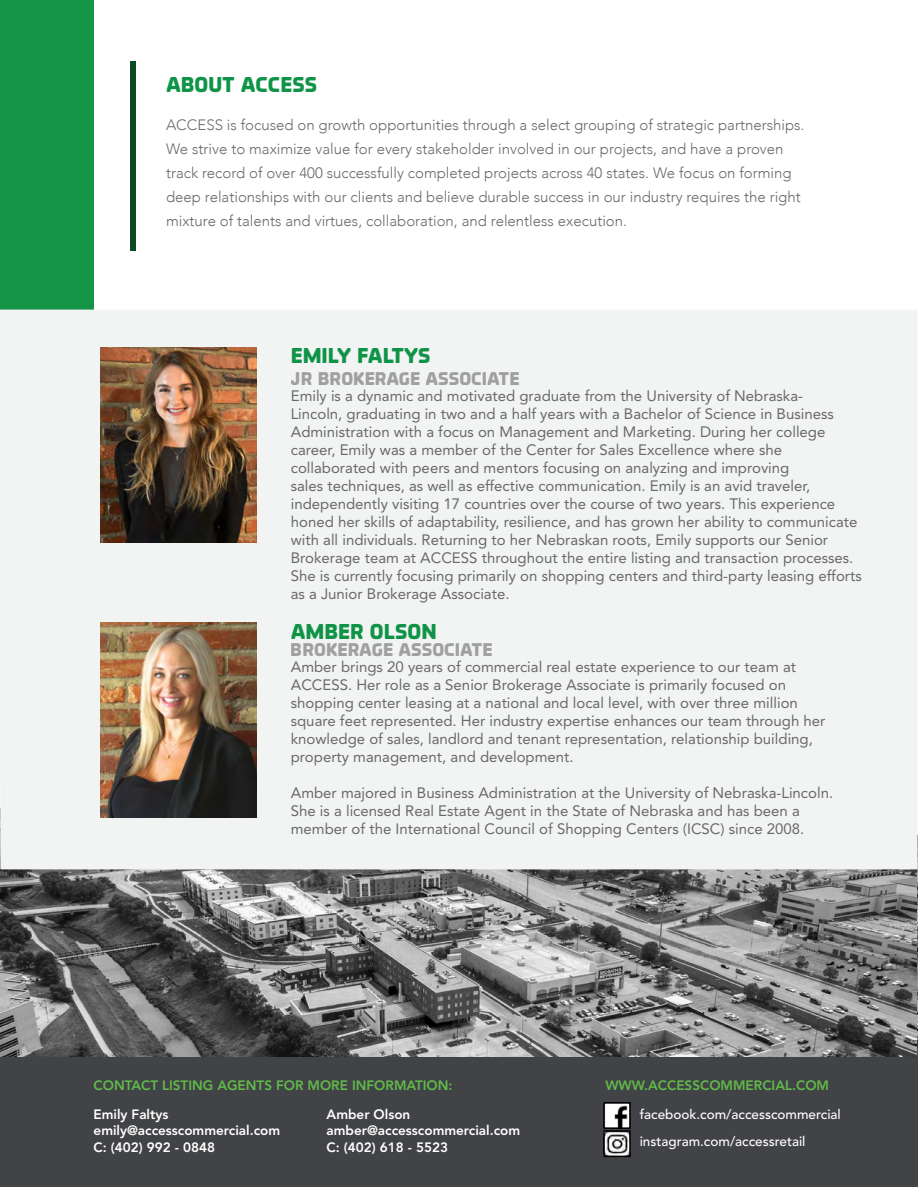
<style>
.page{position:relative;width:918px;height:1188px;background:#fff}
.page>*{position:absolute;margin:0;border:0;box-sizing:border-box;transform-origin:0 0}
.t1{font:700 21px "Systopie";color:#0f9447}
.t2{font:700 18px "Systopie";color:#6b6b6e}
.t3{font:15px/18px "Avenir LT Std";color:#69696c}
.t4{font:300 15px/24px "Avenir";color:#69696c}
.t5{font:800 13.5px/16.2px "Avenir LT Std";color:#fff}
.t6{font:800 13.5px "Avenir LT Std";color:#60bb49}
.t7{font:500 13.5px/26.7px "Avenir LT Std";color:#fff}
</style>
<div class="page">
<div style="left:1px;top:1057px;width:917px;height:130px;background:#424346"></div>
<div style="left:0;top:0;width:94px;height:450px;background:#159547"></div>
<div style="left:130px;top:61px;width:6px;height:190px;background:#0d4a26"></div>
<img style="left:606px;top:1105px;width:22px;height:21px">
<div style="left:603px;top:1102px;width:28px;height:27px;border:2px solid #000"></div>
<img style="left:606px;top:1133px;width:22px;height:21px">
<div style="left:603px;top:1130px;width:28px;height:27px;border:2px solid #000"></div>
<img style="left:0;top:869px;width:917px;height:188px">
<div style="left:0;top:310px;width:918px;height:559px;background:#f2f3f3"></div>
<img style="left:100px;top:623px;width:156px;height:195px">
<img style="left:100px;top:348px;width:156px;height:195px">
<h1 class="t1" style="left:166px;top:70px;width:153px">ABOUT ACCESS</h1>
<p class="t4" style="left:166px;top:113px;width:640px">ACCESS is focused on growth opportunities through a select grouping of strategic partnerships.<br>We strive to maximize value for every stakeholder involved in our projects, and have a proven track record of over 400 successfully completed projects across 40 states. We focus on forming deep relationships with our clients and believe durable success in our industry requires the right mixture of talents and virtues, collaboration, and relentless execution.</p>
<h1 class="t1" style="left:291px;top:341px;width:141px">EMILY FALTYS</h1>
<p class="t2" style="left:291px;top:365px;width:230px">JR BROKERAGE ASSOCIATE</p>
<p class="t3" style="left:291px;top:387px;width:573px">Emily is a dynamic and motivated graduate from the University of Nebraska-<br>Lincoln, graduating in two and a half years with a Bachelor of Science in Business Administration with a focus on Management and Marketing. During her college career, Emily was a member of the Center for Sales Excellence where she collaborated with peers and mentors focusing on analyzing and improving<br>sales techniques, as well as effective communication. Emily is an avid traveler, independently visiting 17 countries over the course of two years. This experience honed her skills of adaptability, resilience, and has grown her ability to communicate with all individuals. Returning to her Nebraskan roots, Emily supports our Senior Brokerage team at ACCESS throughout the entire listing and transaction processes.<br>She is currently focusing primarily on shopping centers and third-party leasing efforts as a Junior Brokerage Associate.</p>
<h1 class="t1" style="left:291px;top:616px;width:148px">AMBER OLSON</h1>
<p class="t2" style="left:291px;top:637px;width:203px">BROKERAGE ASSOCIATE</p>
<p class="t3" style="left:291px;top:658px;width:536px">Amber brings 20 years of commercial real estate experience to our team at ACCESS. Her role as a Senior Brokerage Associate is primarily focused on shopping center leasing at a national and local level, with over three million square feet represented. Her industry expertise enhances our team through her knowledge of sales, landlord and tenant representation, relationship building, property management, and development.</p>
<p class="t3" style="left:291px;top:784px;width:544px">Amber majored in Business Administration at the University of Nebraska-Lincoln.<br>She is a licensed Real Estate Agent in the State of Nebraska and has been a member of the International Council of Shopping Centers (ICSC) since 2008.</p>
<p class="t6" style="left:94px;top:1078px;width:360px">CONTACT LISTING AGENTS FOR MORE INFORMATION:</p>
<p class="t6" style="left:605px;top:1078px;width:225px">WWW.ACCESSCOMMERCIAL.COM</p>
<p class="t7" style="left:640px;top:1102px;width:203px">facebook.com/accesscommercial instagram.com/accessretail</p>
<p class="t5" style="left:94px;top:1106px;width:188px">Emily Faltys emily@accesscommercial.com<br>C: (402) 992 - 0848</p>
<p class="t5" style="left:327px;top:1106px;width:195px">Amber Olson amber@accesscommercial.com<br>C: (402) 618 - 5523</p>
</div>
